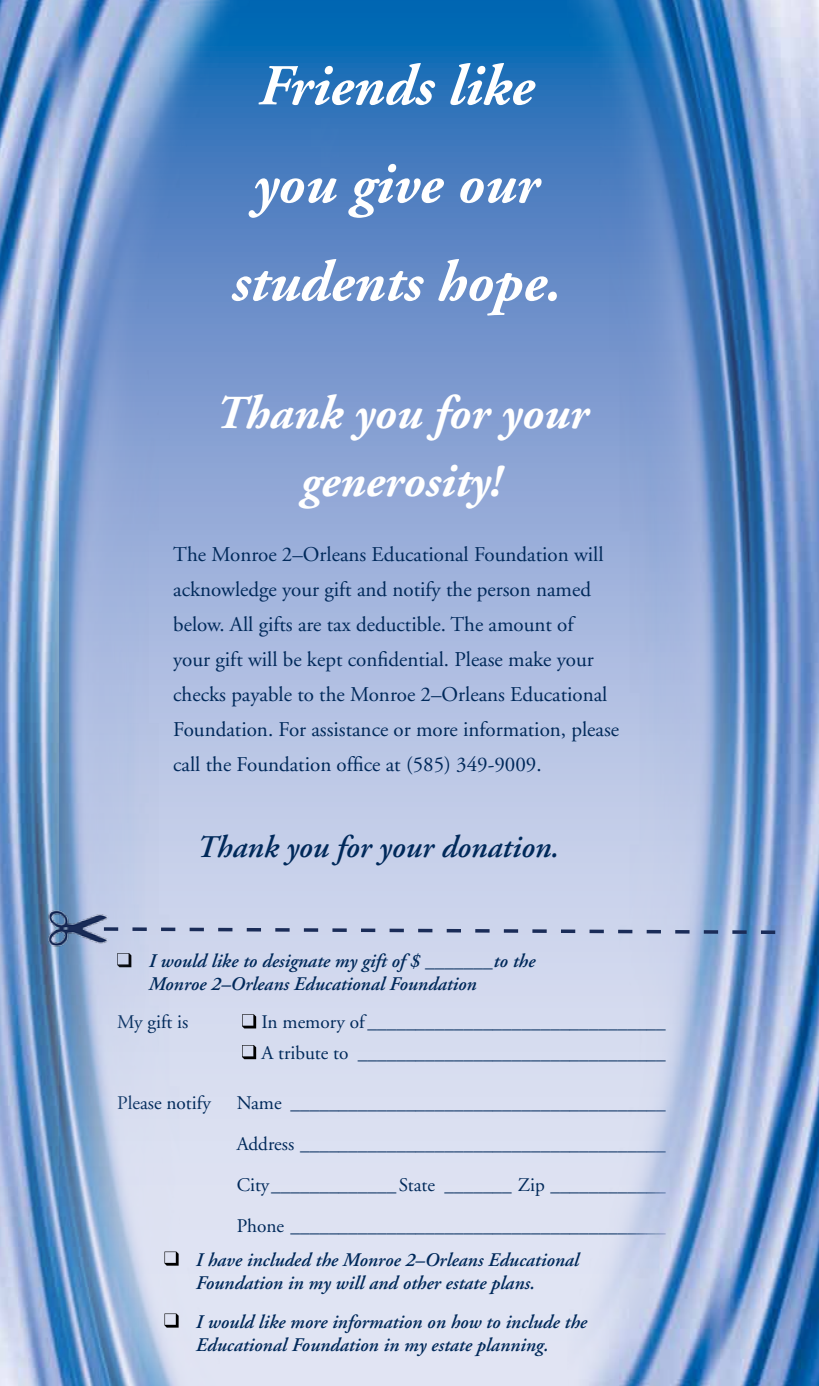
<style>
.page{position:relative;width:819px;height:1386px;background:#fff}
.page>*{position:absolute;margin:0;border:0;box-sizing:border-box;transform-origin:0 0}
.t1{font:italic 700 57.75px/98px "Adobe Garamond";color:#fff;text-align:center}
.t2{font:italic 700 47.25px/68.2px "Adobe Garamond";color:#fff;text-align:center}
.t3{font:italic 600 31.5px "Adobe Garamond";color:#00295a}
.t4{font:21px/35px "Adobe Garamond";color:#00295a}
.t5{font:19.25px/40.9px "Adobe Garamond";color:#00295a}
.t6{font:italic 600 19.25px/23.1px "Adobe Garamond";color:#00295a}
</style>
<div class="page">
<svg style="left:339px;top:0;width:228px;height:1386px"></svg>
<img style="left:567px;top:0;width:252px;height:1386px">
<img style="left:0;top:0;width:339px;height:1386px">
<svg style="left:113px;top:926px;width:666px;height:10px"></svg>
<img style="left:41px;top:904px;width:72px;height:49px">
<svg style="left:165px;top:1252px;width:14px;height:14px"></svg>
<svg style="left:165px;top:1314px;width:14px;height:14px"></svg>
<h1 class="t1" style="left:231px;top:39px;width:331px">Friends like you give our students hope.</h1>
<h2 class="t2" style="left:215px;top:380px;width:375px">Thank you for your generosity!</h2>
<p class="t4" style="left:173px;top:538px;width:447px">The Monroe 2–Orleans Educational Foundation will acknowledge your gift and notify the person named below. All gifts are tax deductible. The amount of<br>your gift will be kept confidential. Please make your checks payable to the Monroe 2–Orleans Educational Foundation. For assistance or more information, please call the Foundation office at (585) 349-9009.</p>
<h3 class="t3" style="left:197px;top:830px;width:364px">Thank you for your donation.</h3>
<p class="t6" style="left:149px;top:950px;width:388px">I would like to designate my gift of $ _______to the<br>Monroe 2–Orleans Educational Foundation</p>
<p class="t5" style="left:117px;top:1002px;width:73px">My gift is</p>
<p class="t5" style="left:261px;top:1007px;width:406px;line-height:30.8px">In memory of _______________________________<br>A tribute to ________________________________</p>
<p class="t5" style="left:117px;top:1083px;width:95px">Please notify</p>
<p class="t5" style="left:237px;top:1083px;width:431px;text-align:justify">Name _______________________________________ Address ______________________________________ City_____________ State _______ Zip ____________ Phone _______________________________________</p>
<p class="t6" style="left:196px;top:1249px;width:384px">I have included the Monroe 2–Orleans Educational<br>Foundation in my will and other estate plans.</p>
<p class="t6" style="left:196px;top:1310px;width:393px">I would like more information on how to include the<br>Educational Foundation in my estate planning.</p>
</div>
